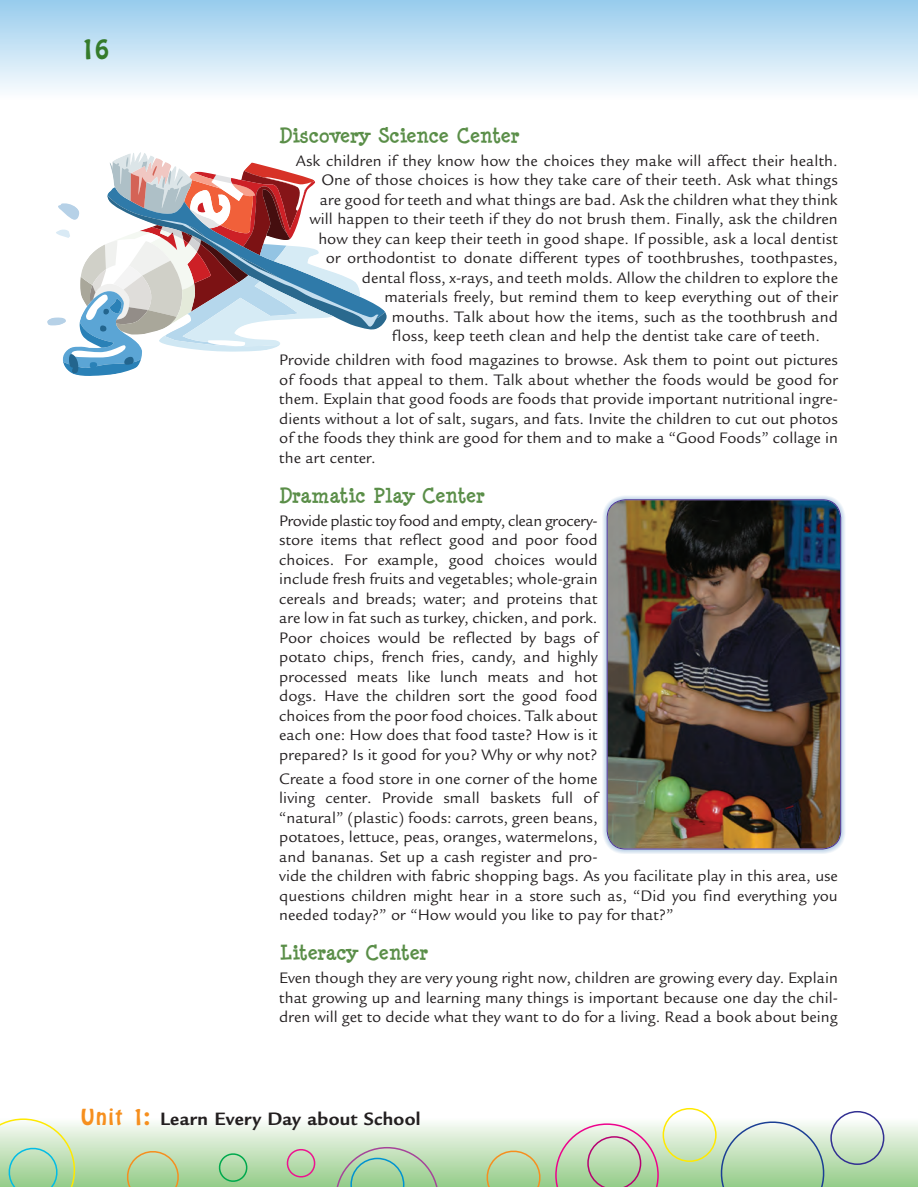
<style>
.page{position:relative;width:918px;height:1187px;background:#fff}
.page>*{position:absolute;margin:0;border:0;box-sizing:border-box;transform-origin:0 0}
.t1{font:24px "Hobo Std";color:#357b2b}
.t2{font:700 19.5px "Minya Nouvelle";letter-spacing:.005em;color:#5a8e48}
.t3{font:700 19.5px "Legacy Sans";letter-spacing:.015em;color:#231f20}
.t4{font:16.5px/19.5px "Legacy Sans";letter-spacing:.005em;color:#231f20;text-align:justify}
.s1{font-family:"Hobo Std";font-weight:400;color:#f68f1e}
</style>
<div class="page">
<div style="left:0;top:0;width:917px;height:99px;background:linear-gradient(to bottom,#97cced,#fcfdfe)"></div>
<div style="left:0;top:1117px;width:917px;height:70px;background:linear-gradient(to bottom,#fdfcfb,#96cb89)"></div>
<svg style="left:555px;top:1123px;width:103px;height:64px;background:#c4d1b7"></svg>
<div style="left:830px;top:1111px;width:54px;height:54px;border:2px solid #323092;border-radius:50%"></div>
<svg style="left:714px;top:1117px;width:116px;height:70px;background:#c2debf"></svg>
<div style="left:662px;top:1108px;width:54px;height:54px;border:2px solid #ffe901;border-radius:50%"></div>
<svg style="left:335px;top:1147px;width:103px;height:40px;background:#abcfa8"></svg>
<svg style="left:482px;top:1146px;width:60px;height:41px;background:#b6d5a0"></svg>
<svg style="left:123px;top:1147px;width:57px;height:40px;background:#b6d49e"></svg>
<svg style="left:216px;top:1150px;width:32px;height:34px"></svg>
<svg style="left:284px;top:1146px;width:32px;height:34px"></svg>
<svg style="left:47px;top:152px;width:340px;height:224px"></svg>
<div style="left:602px;top:495px;width:243px;height:359px;background:#0155a5;opacity:.5"></div>
<img style="left:607px;top:500px;width:232px;height:348px">
<div style="left:606px;top:499px;width:234px;height:350px;border:1px solid #482e92;border-radius:18px"></div>
<svg style="left:0;top:1118px;width:75px;height:69px;background:#c3e2bb"></svg>
<h1 class="t1" style="left:81px;top:32px;width:29px">16</h1>
<p class="t2" style="left:279px;top:124px;width:241px">Discovery Science Center</p>
<p class="t4" style="left:296px;top:151px;width:543px">Ask children if they know how the choices they make will affect their health.</p>
<p class="t4" style="left:321px;top:170px;width:517px">One of those choices is how they take care of their teeth. Ask what things</p>
<p class="t4" style="left:320px;top:190px;width:519px">are good for teeth and what things are bad. Ask the children what they think</p>
<p class="t4" style="left:309px;top:209px;width:529px">will happen to their teeth if they do not brush them. Finally, ask the children</p>
<p class="t4" style="left:318px;top:229px;width:521px">how they can keep their teeth in good shape. If possible, ask a local dentist</p>
<p class="t4" style="left:326px;top:248px;width:513px">or orthodontist to donate different types of toothbrushes, toothpastes,</p>
<p class="t4" style="left:362px;top:268px;width:477px">dental floss, x-rays, and teeth molds. Allow the children to explore the</p>
<p class="t4" style="left:384px;top:287px;width:455px">materials freely, but remind them to keep everything out of their</p>
<p class="t4" style="left:392px;top:307px;width:447px">mouths. Talk about how the items, such as the toothbrush and</p>
<p class="t4" style="left:392px;top:326px;width:429px">floss, keep teeth clean and help the dentist take care of teeth.</p>
<p class="t4" style="left:279px;top:350px;width:560px">Provide children with food magazines to browse. Ask them to point out pictures of foods that appeal to them. Talk about whether the foods would be good for them. Explain that good foods are foods that provide important nutritional ingre&shy;dients without a lot of salt, sugars, and fats. Invite the children to cut out photos of the foods they think are good for them and to make a “Good Foods” collage in the art center.</p>
<p class="t2" style="left:279px;top:484px;width:206px">Dramatic Play Center</p>
<p class="t4" style="left:279px;top:511px;width:320px">Provide plastic toy food and empty, clean grocery&shy;store items that reflect good and poor food choices. For example, good choices would include fresh fruits and vegetables; whole-grain cereals and breads; water; and proteins that are low in fat such as turkey, chicken, and pork.<br>Poor choices would be reflected by bags of potato chips, french fries, candy, and highly processed meats like lunch meats and hot dogs. Have the children sort the good food choices from the poor food choices. Talk about each one: How does that food taste? How is it prepared? Is it good for you? Why or why not?</p>
<p class="t4" style="left:279px;top:769px;width:560px;text-align:left">Create a food store in one corner of the home<br>living center. Provide small baskets full of<br>“natural” (plastic) foods: carrots, green beans,<br>potatoes, lettuce, peas, oranges, watermelons,<br>and bananas. Set up a cash register and pro-<br>vide the children with fabric shopping bags. As you facilitate play in this area, use questions children might hear in a store such as, “Did you find everything you needed today?” or “How would you like to pay for that?”</p>
<p class="t2" style="left:279px;top:941px;width:150px">Literacy Center</p>
<p class="t4" style="left:279px;top:968px;width:560px">Even though they are very young right now, children are growing every day. Explain that growing up and learning many things is important because one day the chil&shy;dren will get to decide what they want to do for a living. Read a book about being</p>
<p class="t3" style="left:81px;top:1108px;width:341px"><span class="s1">Unit 1:</span> Learn Every Day about School</p>
</div>
